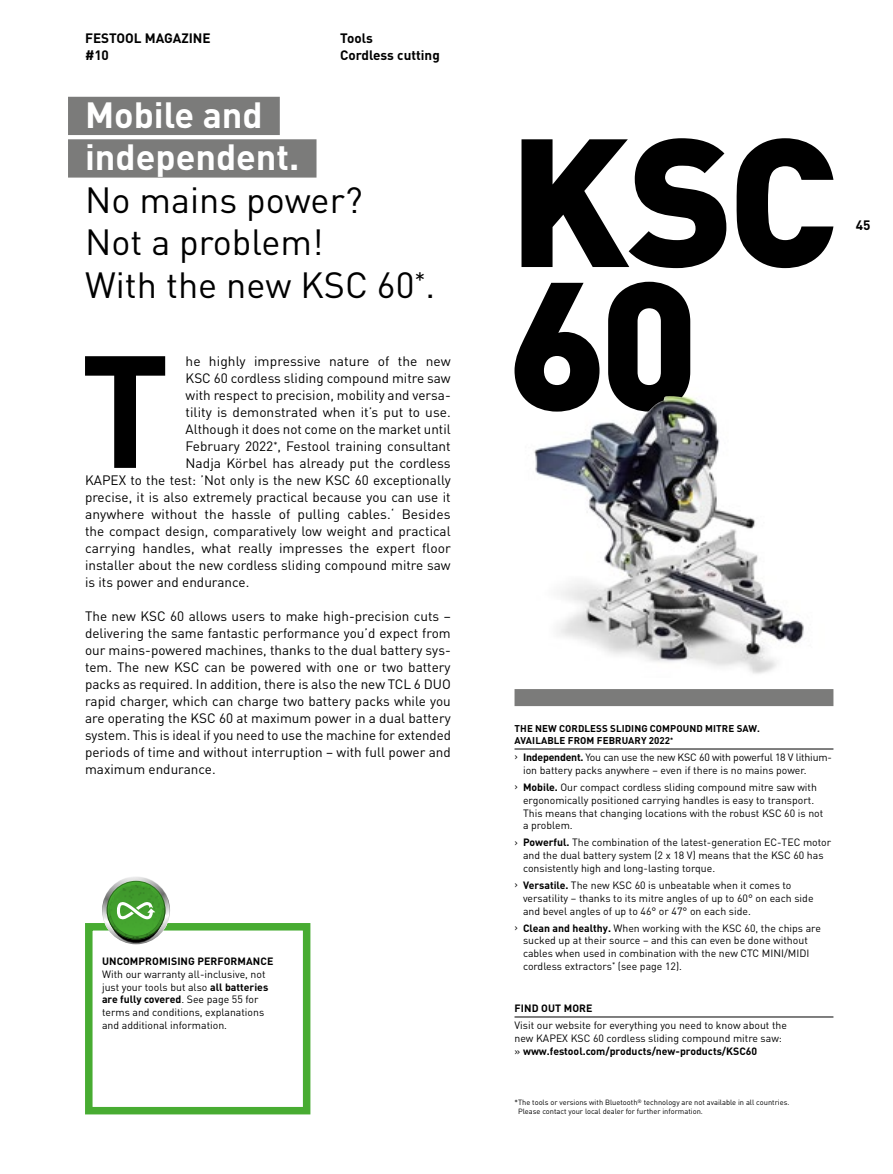
<style>
.page{position:relative;width:893px;height:1174px;background:#fff}
.page>*{position:absolute;margin:0;border:0;box-sizing:border-box;transform-origin:0 0}
.t1{font:700 156.75px "DIN Pro";color:#000}
.t2{font:36px/42.5px "DIN Pro";color:#000}
.t3{font:700 36px/42.5px "DIN Pro";color:#fff}
.t4{font:13.5px/17px "DIN Pro";color:#000;text-align:justify}
.t5{font:700 13.5px/17px "DIN Pro";color:#000}
.t6{font:10.5px/12.8px "DIN Pro";color:#000}
.t7{font:700 10.5px "DIN Pro";letter-spacing:.01em;color:#000}
.t8{font:700 9.75px/12.8px "DIN Pro";letter-spacing:.01em;color:#000}
.t9{font:7.5px/9.6px "DIN Pro";color:#000}
.s1{font-weight:700}
</style>
<div class="page">
<svg style="left:514px;top:282px;width:176px;height:103px"></svg>
<svg style="left:521px;top:138px;width:312px;height:130px"></svg>
<div style="left:85px;top:923px;width:225px;height:191px;border:8px solid #48ac32"></div>
<img style="left:102px;top:877px;width:68px;height:67px">
<img style="left:104px;top:878px;width:64px;height:64px">
<svg style="left:107px;top:880px;width:58px;height:59px;background:#69a95b"></svg>
<img style="left:516px;top:385px;width:288px;height:289px">
<img style="left:535px;top:396px;width:132px;height:260px">
<div style="left:514px;top:689px;width:319px;height:17px;background:#7b7b7a"></div>
<hr style="left:514px;top:748px;width:319px;height:1px;background:#000">
<hr style="left:514px;top:1016px;width:319px;height:1px;background:#000">
<div style="left:68px;top:97px;width:212px;height:38px;background:#7b7b7a"></div>
<div style="left:68px;top:139px;width:248px;height:39px;background:#7b7b7a"></div>
<p class="t5" style="left:85px;top:29px;width:127px">FESTOOL MAGAZINE #10</p>
<p class="t5" style="left:340px;top:29px;width:34px">Tools</p>
<p class="t5" style="left:340px;top:46px;width:101px">Cordless cutting</p>
<h2 class="t3" style="left:85px;top:92px;width:216px">Mobile and independent.</h2>
<h2 class="t2" style="left:85px;top:177px;width:352px">No mains power?<br>Not a problem!<br>With the new KSC 60<sup>*</sup>.</h2>
<h1 class="t1" style="left:80px;top:305px;width:91px">T</h1>
<p class="t4" style="left:186px;top:352px;width:267px">he highly impressive nature of the new</p>
<p class="t4" style="left:186px;top:369px;width:267px">KSC 60 cordless sliding compound mitre saw</p>
<p class="t4" style="left:186px;top:386px;width:267px">with respect to precision, mobility and versa-</p>
<p class="t4" style="left:186px;top:403px;width:267px">tility is demonstrated when it’s put to use.</p>
<p class="t4" style="left:186px;top:420px;width:267px">Although it does not come on the market until</p>
<p class="t4" style="left:186px;top:437px;width:267px">February 2022<sup>*</sup>, Festool training consultant</p>
<p class="t4" style="left:186px;top:454px;width:267px">Nadja Körbel has already put the cordless</p>
<p class="t4" style="left:85px;top:471px;width:367px">KAPEX to the test: ’Not only is the new KSC 60 exceptionally</p>
<p class="t4" style="left:85px;top:488px;width:367px">precise, it is also extremely practical because you can use it</p>
<p class="t4" style="left:85px;top:505px;width:367px">anywhere without the hassle of pulling cables.‘ Besides</p>
<p class="t4" style="left:85px;top:522px;width:367px">the compact design, comparatively low weight and practical</p>
<p class="t4" style="left:85px;top:539px;width:367px">carrying handles, what really impresses the expert floor</p>
<p class="t4" style="left:85px;top:556px;width:367px">installer about the new cordless sliding compound mitre saw</p>
<p class="t4" style="left:85px;top:573px;width:166px">is its power and endurance.</p>
<p class="t4" style="left:85px;top:607px;width:367px">The new KSC 60 allows users to make high-precision cuts – delivering the same fantastic performance you’d expect from our mains-powered machines, thanks to the dual battery sys&shy;tem. The new KSC can be powered with one or two battery packs as required. In addition, there is also the new TCL 6 DUO rapid charger, which can charge two battery packs while you are operating the KSC 60 at maximum power in a dual battery system. This is ideal if you need to use the machine for extended periods of time and without interruption – with full power and maximum endurance.</p>
<p class="t7" style="left:102px;top:954px;width:173px">UNCOMPROMISING PERFORMANCE</p>
<p class="t6" style="left:102px;top:967px;width:168px">With our warranty all-inclusive, not just your tools but also <span class="s1">all batteries are fully covered</span>. See page 55 for terms and conditions, explanations and additional information.</p>
<p class="t5" style="left:856px;top:216px;width:16px">45</p>
<p class="t8" style="left:515px;top:721px;width:247px">THE NEW CORDLESS SLIDING COMPOUND MITRE SAW.<br>AVAILABLE FROM FEBRUARY 2022<sup>*</sup></p>
<p class="t6" style="left:523px;top:751px;width:310px;text-indent:-9px">› <span class="s1">Independent.</span> You can use the new KSC 60 with powerful 18 V lithium&shy;ion battery packs anywhere – even if there is no mains power.</p>
<p class="t6" style="left:523px;top:780px;width:302px;text-indent:-9px">› <span class="s1">Mobile.</span> Our compact cordless sliding compound mitre saw with ergonomically positioned carrying handles is easy to transport.<br>This means that changing locations with the robust KSC 60 is not a problem.</p>
<p class="t6" style="left:523px;top:836px;width:310px;text-indent:-9px">› <span class="s1">Powerful.</span> The combination of the latest-generation EC-TEC motor and the dual battery system (2 x 18 V) means that the KSC 60 has consistently high and long-lasting torque.</p>
<p class="t6" style="left:523px;top:878px;width:292px;text-indent:-9px">› <span class="s1">Versatile.</span> The new KSC 60 is unbeatable when it comes to versatility – thanks to its mitre angles of up to 60° on each side and bevel angles of up to 46° or 47° on each side.</p>
<p class="t6" style="left:523px;top:921px;width:299px;text-indent:-9px">› <span class="s1">Clean and healthy.</span> When working with the KSC 60, the chips are sucked up at their source – and this can even be done without cables when used in combination with the new CTC MINI/MIDI cordless extractors<sup>*</sup> (see page 12).</p>
<p class="t7" style="left:515px;top:1001px;width:79px">FIND OUT MORE</p>
<p class="t6" style="left:514px;top:1018px;width:274px">Visit our website for everything you need to know about the new KAPEX KSC 60 cordless sliding compound mitre saw: » <span class="s1">www.festool.com/products/new-products/KSC60</span></p>
<p class="t9" style="left:518px;top:1097px;width:273px;text-indent:-4px">*The tools or versions with Bluetooth<sup>®</sup> technology are not available in all countries.<br>Please contact your local dealer for further information.</p>
</div>
